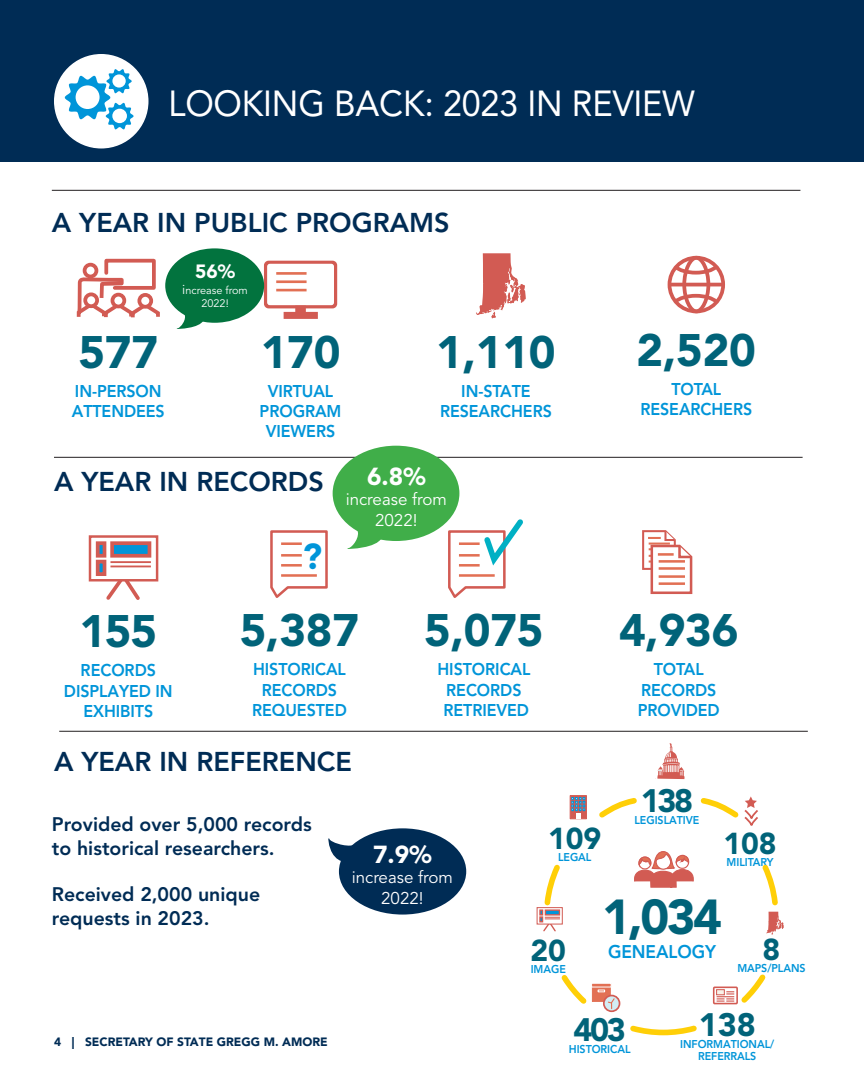
<style>
.page{position:relative;width:864px;height:1080px;background:#fff}
.page>*{position:absolute;margin:0;border:0;box-sizing:border-box;transform-origin:0 0}
.t1{font:900 48.75px "Avenir";color:#016379}
.t2{font:900 45.15px "Avenir";letter-spacing:-.005em;color:#016379}
.SECTIONS{font:36px "Avenir";letter-spacing:-.005em;color:#fff;scale:.95 1}
.t3{font:900 35.55px "Avenir";color:#0095d9}
.t4{font:900 32.25px "Avenir";letter-spacing:-.075em;color:#016379}
.t5{font:900 30px "Avenir";letter-spacing:-.005em;color:#016379}
.t6{font:800 27px "Avenir";color:#002c55}
.headlines-content{font:900 24.45px "Avenir";color:#fff}
.t7{font:800 19.5px/23.4px "Avenir";color:#002c55}
.headlines-content-2{font:900 19.05px "Avenir";color:#fff}
.text{font:800 18.3px "Avenir";letter-spacing:-.005em;color:#0095d9;scale:.95 1}
.text-2{font:800 16.95px/20.4px "Avenir";letter-spacing:-.005em;color:#0095d9;text-align:center;scale:.95 1}
.headlines-content-3{font:16.95px/20.4px "Avenir";color:#fff;text-align:center}
.t8{font:900 12px "Avenir";color:#002c55}
.text-3{font:800 11.25px/11.9px "Avenir";letter-spacing:-.005em;color:#0095d9;text-align:center;scale:.95 1}
.headlines-content-4{font:10.95px/13px "Avenir";color:#fff;text-align:center}
.s1{font-size:13.2px}
</style>
<div class="page">
<div style="left:0;top:0;width:864px;height:162px;background:#002c55"></div>
<svg style="left:476px;top:253px;width:50px;height:65px"></svg>
<div style="left:55px;top:55px;width:93px;height:93px;background:#fff;border-radius:50%"></div>
<svg style="left:642px;top:530px;width:51px;height:64px"></svg>
<hr style="left:659px;top:560px;width:26px;height:3px;background:#e27054">
<hr style="left:659px;top:567px;width:26px;height:3px;background:#e27054">
<hr style="left:659px;top:575px;width:26px;height:3px;background:#e27054">
<hr style="left:659px;top:582px;width:26px;height:3px;background:#e27054">
<hr style="left:658px;top:553px;width:16px;height:3px;background:#e27054">
<hr style="left:59px;top:731px;width:749px;height:1px;background:#231f20">
<hr style="left:54px;top:457px;width:749px;height:1px;background:#231f20">
<div style="left:668px;top:256px;width:57px;height:57px;border:4px solid #d25b53;border-radius:50%"></div>
<div style="left:682px;top:256px;width:28px;height:57px;border:4px solid #d25b53;border-radius:50%"></div>
<hr style="left:669px;top:283px;width:55px;height:3px;background:#d25b53">
<svg style="left:670px;top:261px;width:52px;height:15px"></svg>
<svg style="left:670px;top:292px;width:52px;height:15px"></svg>
<svg style="left:65px;top:54px;width:97px;height:264px"></svg>
<div style="left:139px;top:295px;width:12px;height:12px;background:#fff;border-radius:50%"></div>
<div style="left:137px;top:293px;width:16px;height:16px;border:4px solid #d25b53;border-radius:50%"></div>
<div style="left:264px;top:261px;width:73px;height:47px;border:4px solid #d25b53;border-radius:3px"></div>
<div style="left:267px;top:264px;width:67px;height:41px;background:#fff;border-radius:3px"></div>
<div style="left:296px;top:306px;width:9px;height:9px;background:#d25b53"></div>
<div style="left:295px;top:306px;width:11px;height:10px;border:2px solid #d25b53"></div>
<div style="left:284px;top:313px;width:33px;height:5px;background:#d25b53"></div>
<div style="left:284px;top:312px;width:34px;height:7px;border:2px solid #d25b53"></div>
<hr style="left:276px;top:289px;width:31px;height:2px;background:#e27054">
<hr style="left:276px;top:280px;width:31px;height:3px;background:#e27054">
<hr style="left:276px;top:272px;width:31px;height:3px;background:#e27054">
<svg style="left:270px;top:530px;width:58px;height:68px"></svg>
<hr style="left:281px;top:542px;width:21px;height:3px;background:#e27054">
<hr style="left:281px;top:554px;width:21px;height:3px;background:#e27054">
<hr style="left:281px;top:564px;width:21px;height:3px;background:#e27054">
<hr style="left:281px;top:574px;width:36px;height:3px;background:#e27054">
<svg style="left:447px;top:515px;width:76px;height:83px"></svg>
<div style="left:333px;top:446px;width:126px;height:95px;background:#40ae49;border-radius:50%"></div>
<svg style="left:347px;top:529px;width:35px;height:20px"></svg>
<div style="left:339px;top:828px;width:127px;height:87px;background:#002c55;border-radius:50%"></div>
<svg style="left:328px;top:838px;width:27px;height:24px"></svg>
<div style="left:165px;top:248px;width:99px;height:75px;background:#02733e;border-radius:50%"></div>
<svg style="left:176px;top:314px;width:28px;height:15px"></svg>
<hr style="left:52px;top:190px;width:748px;height:1px;background:#231f20">
<svg style="left:106px;top:582px;width:34px;height:18px"></svg>
<div style="left:89px;top:535px;width:69px;height:47px;background:#fff;border:2px solid #d25b53"></div>
<svg style="left:96px;top:541px;width:10px;height:17px"></svg>
<svg style="left:96px;top:560px;width:10px;height:16px"></svg>
<div style="left:110px;top:541px;width:41px;height:17px;background:#0095d9;border:4px solid #d25b53"></div>
<hr style="left:110px;top:561px;width:41px;height:2px;background:#d25b53">
<hr style="left:110px;top:566px;width:41px;height:1px;background:#d25b53">
<div style="left:713px;top:987px;width:25px;height:17px;border:2px solid #d25b53"></div>
<svg style="left:570px;top:795px;width:17px;height:24px"></svg>
<svg style="left:572px;top:797px;width:13px;height:22px"></svg>
<svg style="left:657px;top:743px;width:28px;height:36px"></svg>
<svg style="left:537px;top:907px;width:2px;height:18px"></svg>
<svg style="left:539px;top:864px;width:24px;height:68px"></svg>
<svg style="left:599px;top:796px;width:185px;height:138px"></svg>
<svg style="left:561px;top:975px;width:31px;height:29px"></svg>
<svg style="left:630px;top:1025px;width:67px;height:11px"></svg>
<svg style="left:717px;top:974px;width:49px;height:31px"></svg>
<svg style="left:592px;top:987px;width:19px;height:15px"></svg>
<svg style="left:591px;top:983px;width:20px;height:4px"></svg>
<svg style="left:603px;top:995px;width:17px;height:17px"></svg>
<svg style="left:605px;top:996px;width:14px;height:14px"></svg>
<svg style="left:598px;top:990px;width:18px;height:20px"></svg>
<p class="SECTIONS" style="left:168px;top:77px;width:556px">LOOKING BACK: 2023 IN REVIEW</p>
<p class="t6" style="left:52px;top:203px;width:399px">A YEAR IN PUBLIC PROGRAMS</p>
<p class="t2" style="left:78px;top:319px;width:81px">577</p>
<p class="text-2" style="left:72px;top:381px;width:99px;text-align:left">IN-PERSON<br>ATTENDEES</p>
<p class="headlines-content-2" style="left:195px;top:257px;width:41px">56%</p>
<p class="headlines-content-4" style="left:182px;top:284px;width:67px"><span class="s1">i</span>ncrease from<br>2022!</p>
<p class="t2" style="left:261px;top:319px;width:81px">170</p>
<p class="text-2" style="left:260px;top:381px;width:88px">VIRTUAL<br>PROGRAM<br>VIEWERS</p>
<p class="t2" style="left:436px;top:319px;width:121px">1,110</p>
<p class="text-2" style="left:440px;top:381px;width:119px">IN-STATE<br>RESEARCHERS</p>
<p class="t6" style="left:54px;top:462px;width:271px">A YEAR IN RECORDS</p>
<p class="t3" style="left:303px;top:530px;width:21px">?</p>
<p class="headlines-content" style="left:367px;top:459px;width:60px">6.8%</p>
<p class="headlines-content-3" style="left:346px;top:490px;width:103px">increase from<br>2022!</p>
<p class="t2" style="left:79px;top:599px;width:79px">155</p>
<p class="text-2" style="left:64px;top:661px;width:116px">RECORDS<br>DISPLAYED IN<br>EXHIBITS</p>
<p class="t2" style="left:240px;top:597px;width:121px">5,387</p>
<p class="text-2" style="left:252px;top:660px;width:101px">HISTORICAL<br>RECORDS<br>REQUESTED</p>
<p class="t6" style="left:54px;top:741px;width:299px">A YEAR IN REFERENCE</p>
<p class="t2" style="left:424px;top:597px;width:121px">5,075</p>
<p class="text-2" style="left:437px;top:660px;width:99px">HISTORICAL</p>
<p class="text-2" style="left:446px;top:680px;width:81px">RECORDS</p>
<p class="text-2" style="left:444px;top:701px;width:92px">RETRIEVED</p>
<p class="t2" style="left:637px;top:317px;width:121px">2,520</p>
<p class="text-2" style="left:671px;top:380px;width:54px">TOTAL</p>
<p class="text-2" style="left:640px;top:400px;width:119px">RESEARCHERS</p>
<p class="t2" style="left:619px;top:597px;width:121px">4,936</p>
<p class="text-2" style="left:638px;top:660px;width:88px">TOTAL<br>RECORDS<br>PROVIDED</p>
<p class="t7" style="left:52px;top:814px;width:261px">Provided over 5,000 records to historical researchers.</p>
<p class="t7" style="left:52px;top:884px;width:210px">Received 2,000 unique requests in 2023.</p>
<p class="headlines-content" style="left:373px;top:836px;width:60px">7.9%</p>
<p class="headlines-content-3" style="left:352px;top:868px;width:103px">increase from<br>2022!</p>
<p class="t8" style="left:54px;top:1033px;width:275px">4 | SECRETARY OF STATE GREGG M. AMORE</p>
<p class="t5" style="left:548px;top:816px;width:55px">109</p>
<p class="text-3" style="left:558px;top:851px;width:37px">LEGAL</p>
<p class="t4" style="left:641px;top:777px;width:54px">138</p>
<p class="text-3" style="left:634px;top:815px;width:70px">LEGISLATIVE</p>
<p class="t5" style="left:724px;top:821px;width:55px">108</p>
<p class="text-3" style="left:727px;top:856px;width:51px">MILITARY</p>
<p class="t5" style="left:531px;top:929px;width:37px">20</p>
<p class="text-3" style="left:531px;top:964px;width:39px">IMAGE</p>
<p class="t1" style="left:602px;top:881px;width:121px">1,034</p>
<p class="text" style="left:608px;top:938px;width:115px">GENEALOGY</p>
<p class="t5" style="left:763px;top:928px;width:19px">8</p>
<p class="text-3" style="left:737px;top:963px;width:73px">MAPS/PLANS</p>
<p class="t4" style="left:574px;top:1006px;width:54px">403</p>
<p class="text-3" style="left:569px;top:1044px;width:67px">HISTORICAL</p>
<p class="t4" style="left:699px;top:1001px;width:58px">138</p>
<p class="text-3" style="left:680px;top:1039px;width:101px">INFORMATIONAL/<br>REFERRALS</p>
</div>
